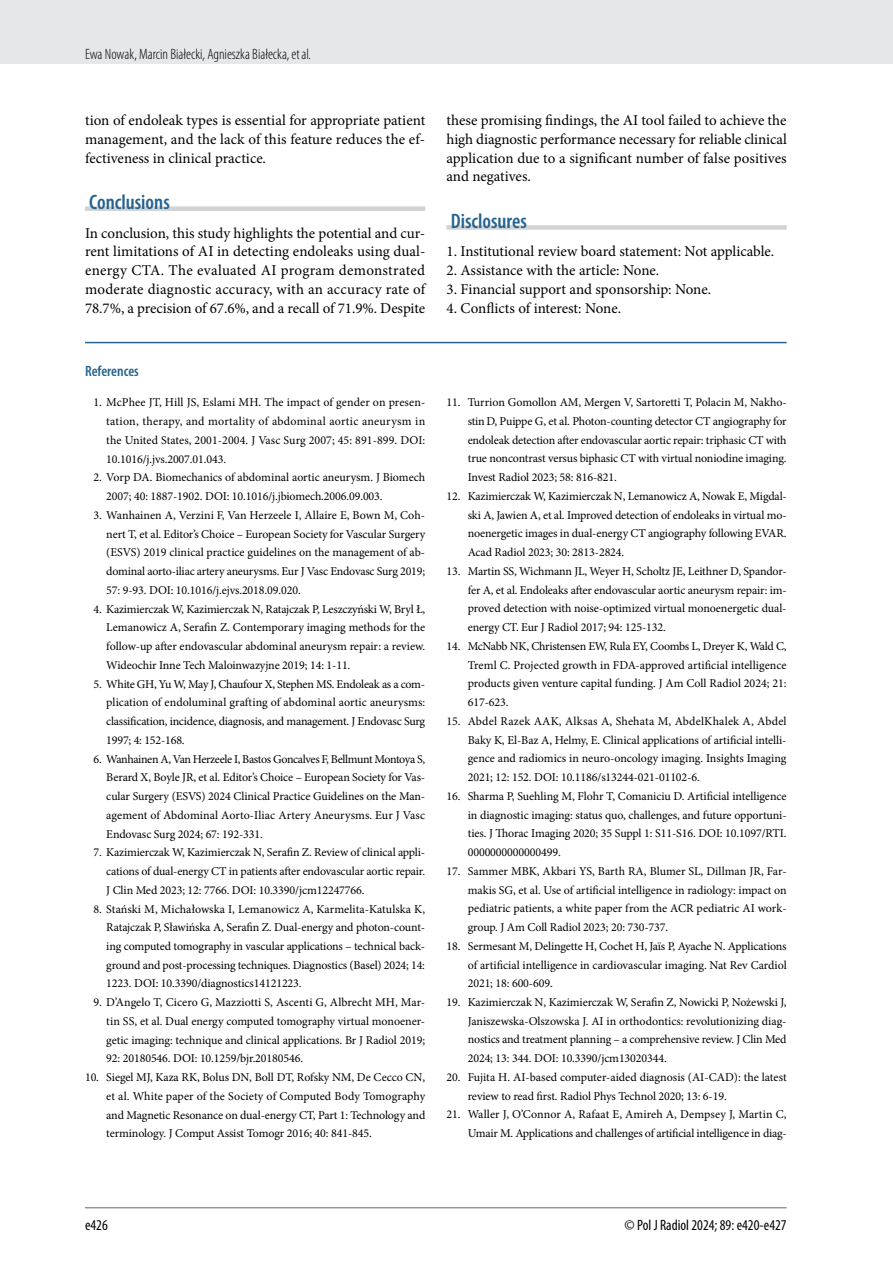
<style>
.page{position:relative;width:893px;height:1263px;background:#fff}
.page>*{position:absolute;margin:0;border:0;box-sizing:border-box;transform-origin:0 0}
.t1{font:600 condensed 21px "Myriad Pro";color:#25638e}
.t2{font:15px/18.8px "Minion Pro";color:#000;text-align:justify}
.t3{font:300 condensed 15px "Myriad Pro";color:#000}
.t4{font:condensed 15px "Myriad Pro";color:#000}
.t5{font:600 condensed 15px "Myriad Pro";color:#25638e}
.t6{font:12px/18.8px "Minion Pro";letter-spacing:-.01em;color:#000;text-align:justify}
</style>
<div class="page">
<div style="left:0;top:0;width:893px;height:64px;background:#e6e7e8"></div>
<hr style="left:85px;top:1207px;width:702px;height:1px;background:#939598">
<div style="left:85px;top:206px;width:340px;height:5px;background:#d1d3d4"></div>
<div style="left:446px;top:225px;width:341px;height:5px;background:#d1d3d4"></div>
<hr style="left:85px;top:342px;width:702px;height:1px;background:#25638e">
<p class="t3" style="left:85px;top:45px;width:228px">Ewa Nowak, Marcin Białecki, Agnieszka Białecka, et al.</p>
<p class="t2" style="left:85px;top:111px;width:342px">tion of endoleak types is essential for appropriate patient management, and the lack of this feature reduces the ef&shy;fectiveness in clinical practice.</p>
<h1 class="t1" style="left:89px;top:189px;width:82px">Conclusions</h1>
<p class="t2" style="left:85px;top:223px;width:342px">In conclusion, this study highlights the potential and cur&shy;rent limitations of AI in detecting endoleaks using dual&shy;energy CTA. The evaluated AI program demonstrated moderate diagnostic accuracy, with an accuracy rate of 78.7%, a precision of 67.6%, and a recall of 71.9%. Despite</p>
<p class="t5" style="left:85px;top:362px;width:55px">References</p>
<p class="t6" style="left:106px;top:393px;width:320px;text-indent:-13px">1. McPhee JT, Hill JS, Eslami MH. The impact of gender on presen&shy;tation, therapy, and mortality of abdominal aortic aneurysm in the United States, 2001-2004. J Vasc Surg 2007; 45: 891-899. DOI:<br>10.1016/j.jvs.2007.01.043.</p>
<p class="t6" style="left:106px;top:468px;width:320px;text-indent:-13px">2. Vorp DA. Biomechanics of abdominal aortic aneurysm. J Biomech<br>2007; 40: 1887-1902. DOI: 10.1016/j.jbiomech.2006.09.003.</p>
<p class="t6" style="left:106px;top:506px;width:320px;text-indent:-13px">3. Wanhainen A, Verzini F, Van Herzeele I, Allaire E, Bown M, Coh&shy;nert T, et al. Editor’s Choice – European Society for Vascular Surgery (ESVS) 2019 clinical practice guidelines on the management of ab&shy;dominal aorto-iliac artery aneurysms. Eur J Vasc Endovasc Surg 2019; 57: 9-93. DOI: 10.1016/j.ejvs.2018.09.020.</p>
<p class="t6" style="left:106px;top:599px;width:321px;text-indent:-13px">4. Kazimierczak W, Kazimierczak N, Ratajczak P, Leszczyński W, Bryl Ł, Lemanowicz A, Serafin Z. Contemporary imaging methods for the follow-up after endovascular abdominal aneurysm repair: a review.<br>Wideochir Inne Tech Maloinwazyjne 2019; 14: 1-11.</p>
<p class="t6" style="left:106px;top:674px;width:320px;text-indent:-13px">5. White GH, Yu W, May J, Chaufour X, Stephen MS. Endoleak as a com&shy;plication of endoluminal grafting of abdominal aortic aneurysms: classification, incidence, diagnosis, and management. J Endovasc Surg 1997; 4: 152-168.</p>
<p class="t6" style="left:106px;top:749px;width:320px;text-indent:-13px">6. Wanhainen A, Van Herzeele I, Bastos Goncalves F, Bellmunt Montoya S, Berard X, Boyle JR, et al. Editor’s Choice – European Society for Vas&shy;cular Surgery (ESVS) 2024 Clinical Practice Guidelines on the Man&shy;agement of Abdominal Aorto-Iliac Artery Aneurysms. Eur J Vasc Endovasc Surg 2024; 67: 192-331.</p>
<p class="t6" style="left:106px;top:843px;width:320px;text-indent:-13px">7. Kazimierczak W, Kazimierczak N, Serafin Z. Review of clinical appli&shy;cations of dual-energy CT in patients after endovascular aortic repair.<br>J Clin Med 2023; 12: 7766. DOI: 10.3390/jcm12247766.</p>
<p class="t6" style="left:106px;top:899px;width:320px;text-indent:-13px">8. Stański M, Michałowska I, Lemanowicz A, Karmelita-Katulska K, Ratajczak P, Sławińska A, Serafin Z. Dual-energy and photon-count&shy;ing computed tomography in vascular applications – technical back&shy;ground and post-processing techniques. Diagnostics (Basel) 2024; 14:<br>1223. DOI: 10.3390/diagnostics14121223.</p>
<p class="t6" style="left:106px;top:993px;width:320px;text-indent:-13px">9. D’Angelo T, Cicero G, Mazziotti S, Ascenti G, Albrecht MH, Mar&shy;tin SS, et al. Dual energy computed tomography virtual monoener&shy;getic imaging: technique and clinical applications. Br J Radiol 2019; 92: 20180546. DOI: 10.1259/bjr.20180546.</p>
<p class="t6" style="left:106px;top:1068px;width:321px;text-indent:-21px">10. Siegel MJ, Kaza RK, Bolus DN, Boll DT, Rofsky NM, De Cecco CN, et al. White paper of the Society of Computed Body Tomography and Magnetic Resonance on dual-energy CT, Part 1: Technology and terminology. J Comput Assist Tomogr 2016; 40: 841-845.</p>
<p class="t2" style="left:446px;top:111px;width:342px">these promising findings, the AI tool failed to achieve the high diagnostic performance necessary for reliable clinical application due to a significant number of false positives and negatives.</p>
<h1 class="t1" style="left:451px;top:208px;width:78px">Disclosures</h1>
<p class="t2" style="left:446px;top:242px;width:329px">1. Institutional review board statement: Not applicable.</p>
<p class="t2" style="left:446px;top:261px;width:214px">2. Assistance with the article: None.</p>
<p class="t2" style="left:446px;top:280px;width:266px">3. Financial support and sponsorship: None.</p>
<p class="t2" style="left:446px;top:298px;width:176px">4. Conflicts of interest: None.</p>
<p class="t6" style="left:468px;top:393px;width:320px;text-indent:-21px">11. Turrion Gomollon AM, Mergen V, Sartoretti T, Polacin M, Nakho&shy;stin D, Puippe G, et al. Photon-counting detector CT angiography for endoleak detection after endovascular aortic repair: triphasic CT with true noncontrast versus biphasic CT with virtual noniodine imaging.<br>Invest Radiol 2023; 58: 816-821.</p>
<p class="t6" style="left:468px;top:487px;width:321px;text-indent:-21px">12. Kazimierczak W, Kazimierczak N, Lemanowicz A, Nowak E, Migdal&shy;ski A, Jawien A, et al. Improved detection of endoleaks in virtual mo&shy;noenergetic images in dual-energy CT angiography following EVAR.<br>Acad Radiol 2023; 30: 2813-2824.</p>
<p class="t6" style="left:468px;top:562px;width:320px;text-indent:-21px">13. Martin SS, Wichmann JL, Weyer H, Scholtz JE, Leithner D, Spandor&shy;fer A, et al. Endoleaks after endovascular aortic aneurysm repair: im&shy;proved detection with noise-optimized virtual monoenergetic dual&shy;energy CT. Eur J Radiol 2017; 94: 125-132.</p>
<p class="t6" style="left:468px;top:637px;width:320px;text-indent:-21px">14. McNabb NK, Christensen EW, Rula EY, Coombs L, Dreyer K, Wald C, Treml C. Projected growth in FDA-approved artificial intelligence products given venture capital funding. J Am Coll Radiol 2024; 21:<br>617-623.</p>
<p class="t6" style="left:468px;top:712px;width:320px;text-indent:-21px">15. Abdel Razek AAK, Alksas A, Shehata M, AbdelKhalek A, Abdel Baky K, El-Baz A, Helmy, E. Clinical applications of artificial intelli&shy;gence and radiomics in neuro-oncology imaging. Insights Imaging 2021; 12: 152. DOI: 10.1186/s13244-021-01102-6.</p>
<p class="t6" style="left:468px;top:787px;width:320px;text-indent:-21px">16. Sharma P, Suehling M, Flohr T, Comaniciu D. Artificial intelligence in diagnostic imaging: status quo, challenges, and future opportuni&shy;ties. J Thorac Imaging 2020; 35 Suppl 1: S11-S16. DOI: 10.1097/RTI.<br>0000000000000499.</p>
<p class="t6" style="left:468px;top:862px;width:320px;text-indent:-21px">17. Sammer MBK, Akbari YS, Barth RA, Blumer SL, Dillman JR, Far&shy;makis SG, et al. Use of artificial intelligence in radiology: impact on pediatric patients, a white paper from the ACR pediatric AI work&shy;group. J Am Coll Radiol 2023; 20: 730-737.</p>
<p class="t6" style="left:468px;top:936px;width:320px;text-indent:-21px">18. Sermesant M, Delingette H, Cochet H, Jaïs P, Ayache N. Applications of artificial intelligence in cardiovascular imaging. Nat Rev Cardiol 2021; 18: 600-609.</p>
<p class="t6" style="left:468px;top:993px;width:320px;text-indent:-21px">19. Kazimierczak N, Kazimierczak W, Serafin Z, Nowicki P, Nożewski J, Janiszewska-Olszowska J. AI in orthodontics: revolutionizing diag&shy;nostics and treatment planning – a comprehensive review. J Clin Med 2024; 13: 344. DOI: 10.3390/jcm13020344.</p>
<p class="t6" style="left:468px;top:1068px;width:320px;text-indent:-21px">20. Fujita H. AI-based computer-aided diagnosis (AI-CAD): the latest review to read first. Radiol Phys Technol 2020; 13: 6-19.</p>
<p class="t6" style="left:446px;top:1105px;width:342px;text-align:right">21. Waller J, O’Connor A, Rafaat E, Amireh A, Dempsey J, Martin C,<br>Umair M. Applications and challenges of artificial intelligence in diag-</p>
<p class="t4" style="left:85px;top:1216px;width:24px">e426</p>
<p class="t4" style="left:625px;top:1216px;width:164px">© Pol J Radiol 2024; 89: e420-e427</p>
</div>
